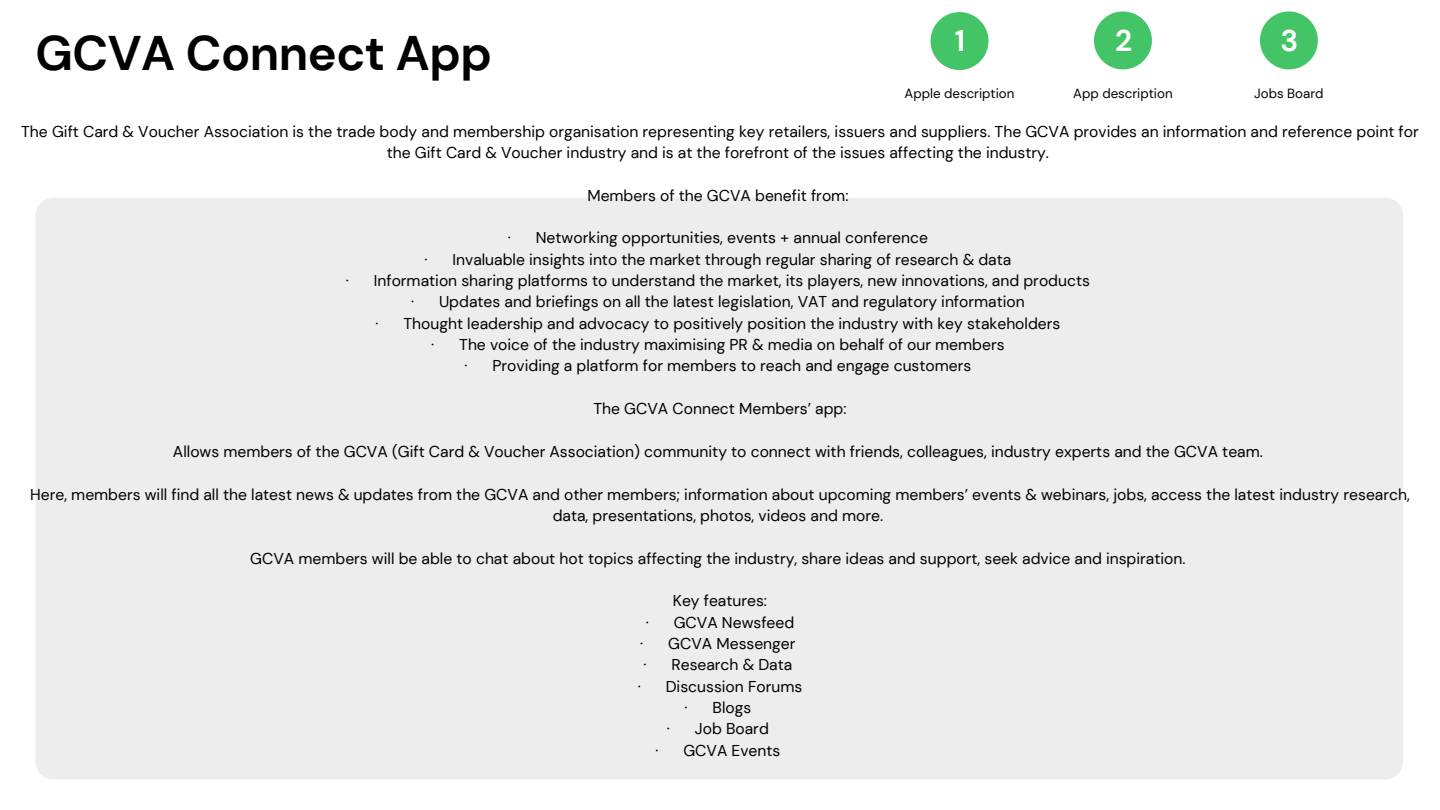
<style>
.page{position:relative;width:1440px;height:810px;background:#fff}
.page>*{position:absolute;margin:0;border:0;box-sizing:border-box;transform-origin:0 0}
.t1{font:700 48.5px "DM Sans";letter-spacing:-.01em;color:#000}
.t2{font:700 29.9px "DM Sans";color:#fff}
.t3{font:15.7px/21.3px "DM Sans";color:#000;text-align:center}
.t4{font:13.3px "DM Sans";color:#000}
</style>
<div class="page">
<div style="left:36px;top:198px;width:1367px;height:582px;background:#ededed;border-radius:18px"></div>
<svg style="left:931px;top:12px;width:57px;height:58px"></svg>
<svg style="left:1094px;top:11px;width:58px;height:58px"></svg>
<svg style="left:1260px;top:11px;width:58px;height:58px"></svg>
<p class="t1" style="left:36px;top:22px;width:458px">GCVA Connect App</p>
<p class="t2" style="left:955px;top:22px;width:12px">1</p>
<p class="t4" style="left:905px;top:85px;width:111px">Apple description</p>
<p class="t2" style="left:1115px;top:21px;width:19px">2</p>
<p class="t4" style="left:1073px;top:85px;width:101px">App description</p>
<p class="t2" style="left:1281px;top:21px;width:19px">3</p>
<p class="t4" style="left:1254px;top:85px;width:71px">Jobs Board</p>
<p class="t3" style="left:21px;top:121px;width:1399px">The Gift Card &amp; Voucher Association is the trade body and membership organisation representing key retailers, issuers and suppliers. The GCVA provides an information and reference point for the Gift Card &amp; Voucher industry and is at the forefront of the issues affecting the industry.</p>
<p class="t3" style="left:587px;top:185px;width:263px">Members of the GCVA benefit from:</p>
<p class="t3" style="left:508px;top:227px;width:422px">· Networking opportunities, events + annual conference</p>
<p class="t3" style="left:425px;top:249px;width:588px">· Invaluable insights into the market through regular sharing of research &amp; data</p>
<p class="t3" style="left:346px;top:270px;width:746px">· Information sharing platforms to understand the market, its players, new innovations, and products</p>
<p class="t3" style="left:411px;top:291px;width:615px">· Updates and briefings on all the latest legislation, VAT and regulatory information</p>
<p class="t3" style="left:375px;top:313px;width:687px">· Thought leadership and advocacy to positively position the industry with key stakeholders</p>
<p class="t3" style="left:431px;top:334px;width:575px">· The voice of the industry maximising PR &amp; media on behalf of our members</p>
<p class="t3" style="left:464px;top:355px;width:508px">· Providing a platform for members to reach and engage customers</p>
<p class="t3" style="left:593px;top:398px;width:255px">The GCVA Connect Members’ app:</p>
<p class="t3" style="left:173px;top:441px;width:1091px">Allows members of the GCVA (Gift Card &amp; Voucher Association) community to connect with friends, colleagues, industry experts and the GCVA team.</p>
<p class="t3" style="left:30px;top:484px;width:1381px">Here, members will find all the latest news &amp; updates from the GCVA and other members; information about upcoming members’ events &amp; webinars, jobs, access the latest industry research, data, presentations, photos, videos and more.</p>
<p class="t3" style="left:250px;top:548px;width:937px">GCVA members will be able to chat about hot topics affecting the industry, share ideas and support, seek advice and inspiration.</p>
<p class="t3" style="left:673px;top:590px;width:96px">Key features:</p>
<p class="t3" style="left:646px;top:612px;width:150px">· GCVA Newsfeed</p>
<p class="t3" style="left:640px;top:633px;width:157px">· GCVA Messenger</p>
<p class="t3" style="left:643px;top:654px;width:150px">· Research &amp; Data</p>
<p class="t3" style="left:638px;top:676px;width:166px">· Discussion Forums</p>
<p class="t3" style="left:685px;top:697px;width:68px">· Blogs</p>
<p class="t3" style="left:667px;top:718px;width:103px">· Job Board</p>
<p class="t3" style="left:655px;top:740px;width:127px">· GCVA Events</p>
</div>
